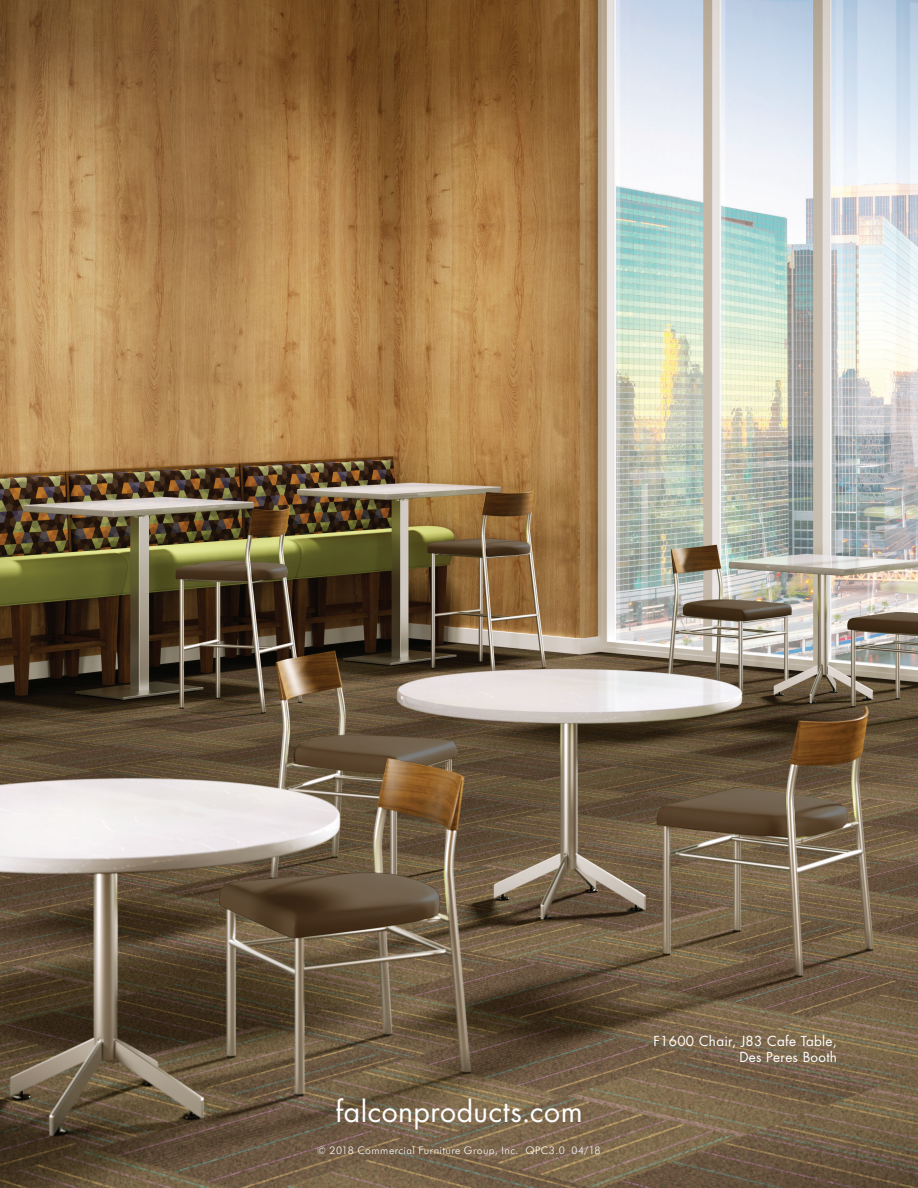
<style>
.page{position:relative;width:918px;height:1188px;background:#fff}
.page>*{position:absolute;margin:0;border:0;box-sizing:border-box;transform-origin:0 0}
.t1{font:28.5px "Futura";letter-spacing:.015em;color:#fff}
.Model_Name_Number{font:13.5px/16.2px "Futura";letter-spacing:.02em;color:#fff;text-align:right}
.t2{font:300 10.5px "Futura BT";letter-spacing:.04em;color:#fff}
</style>
<div class="page">
<img style="left:0;top:0;width:918px;height:1188px">
<p class="t1" style="left:335px;top:1092px;width:249px">falconproducts.com</p>
<p class="t2" style="left:317px;top:1144px;width:285px">© 2018 Commercial Furniture Group, Inc. QPC3.0 04/18</p>
<p class="Model_Name_Number" style="left:654px;top:1032px;width:185px">F1600 Chair, J83 Cafe Table,<br>Des Peres Booth</p>
</div>
